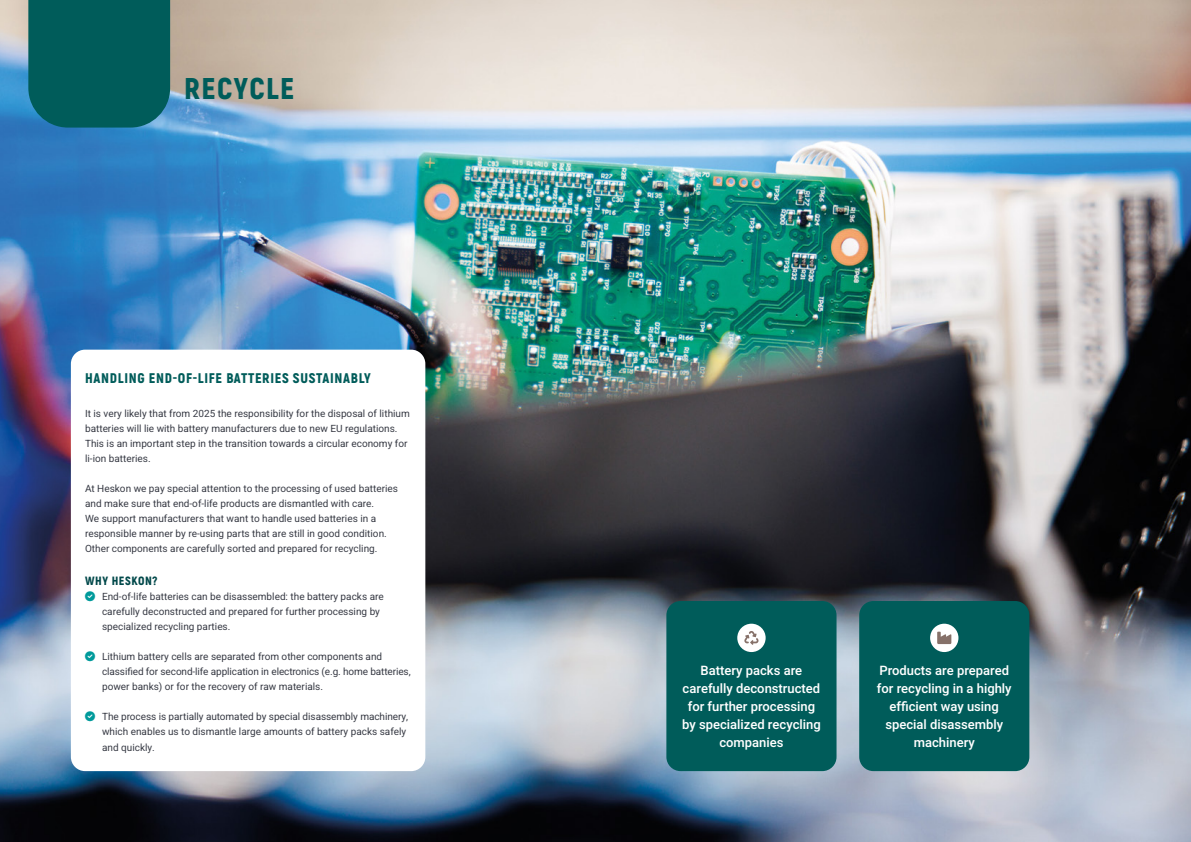
<style>
.page{position:relative;width:1191px;height:842px;background:#fff}
.page>*{position:absolute;margin:0;border:0;box-sizing:border-box;transform-origin:0 0}
.t1{font:900 30px "Akrobat";letter-spacing:.05em;color:#005c5a}
.t2{font:900 14px "Akrobat";letter-spacing:.05em;color:#005c5a}
.t3{font:13px/18px "Heebo";color:#fff;text-align:center}
.t4{font:900 12px "Akrobat";letter-spacing:.05em;color:#00484a}
.t5{font:10px/15px "Heebo";color:#383b45}
.s1{color:#009a9b}
</style>
<div class="page">
<img style="left:0;top:0;width:1191px;height:842px">
<div style="left:28px;top:0;width:142px;height:128px;background:#005c5a"></div>
<div style="left:71px;top:350px;width:354px;height:421px;background:#fff;border-radius:14px"></div>
<div style="left:859px;top:601px;width:170px;height:170px;background:#005c5a;border-radius:14px"></div>
<div style="left:666px;top:601px;width:170px;height:170px;background:#005c5a;border-radius:14px"></div>
<div style="left:737px;top:624px;width:28px;height:28px;background:#fff;border-radius:50%"></div>
<div style="left:930px;top:624px;width:28px;height:28px;background:#fff;border-radius:50%"></div>
<svg style="left:744px;top:631px;width:15px;height:14px"></svg>
<svg style="left:937px;top:632px;width:14px;height:12px"></svg>
<h1 class="t1" style="left:184px;top:69px;width:111px">RECYCLE</h1>
<h2 class="t2" style="left:85px;top:369px;width:287px">HANDLING END-OF-LIFE BATTERIES SUSTAINABLY</h2>
<p class="t5" style="left:85px;top:406px;width:326px">It is very likely that from 2025 the responsibility for the disposal of lithium batteries will lie with battery manufacturers due to new EU regulations.<br>This is an important step in the transition towards a circular economy for li-ion batteries.</p>
<p class="t5" style="left:85px;top:481px;width:314px">At Heskon we pay special attention to the processing of used batteries and make sure that end-of-life products are dismantled with care.<br>We support manufacturers that want to handle used batteries in a responsible manner by re-using parts that are still in good condition.<br>Other components are carefully sorted and prepared for recycling.</p>
<p class="t4" style="left:85px;top:573px;width:74px">WHY HESKON?</p>
<p class="t5" style="left:102px;top:589px;width:283px;text-indent:-17px"><span class="s1">★</span> End-of-life batteries can be disassembled: the battery packs are carefully deconstructed and prepared for further processing by specialized recycling parties.</p>
<p class="t5" style="left:102px;top:649px;width:310px;text-indent:-17px"><span class="s1">★</span> Lithium battery cells are separated from other components and classified for second-life application in electronics (e.g. home batteries, power banks) or for the recovery of raw materials.</p>
<p class="t5" style="left:102px;top:709px;width:308px;text-indent:-17px"><span class="s1">★</span> The process is partially automated by special disassembly machinery, which enables us to dismantle large amounts of battery packs safely and quickly.</p>
<h3 class="t3" style="left:682px;top:661px;width:140px">Battery packs are carefully deconstructed for further processing by specialized recycling companies</h3>
<h3 class="t3" style="left:877px;top:661px;width:136px">Products are prepared for recycling in a highly efficient way using special disassembly machinery</h3>
</div>
